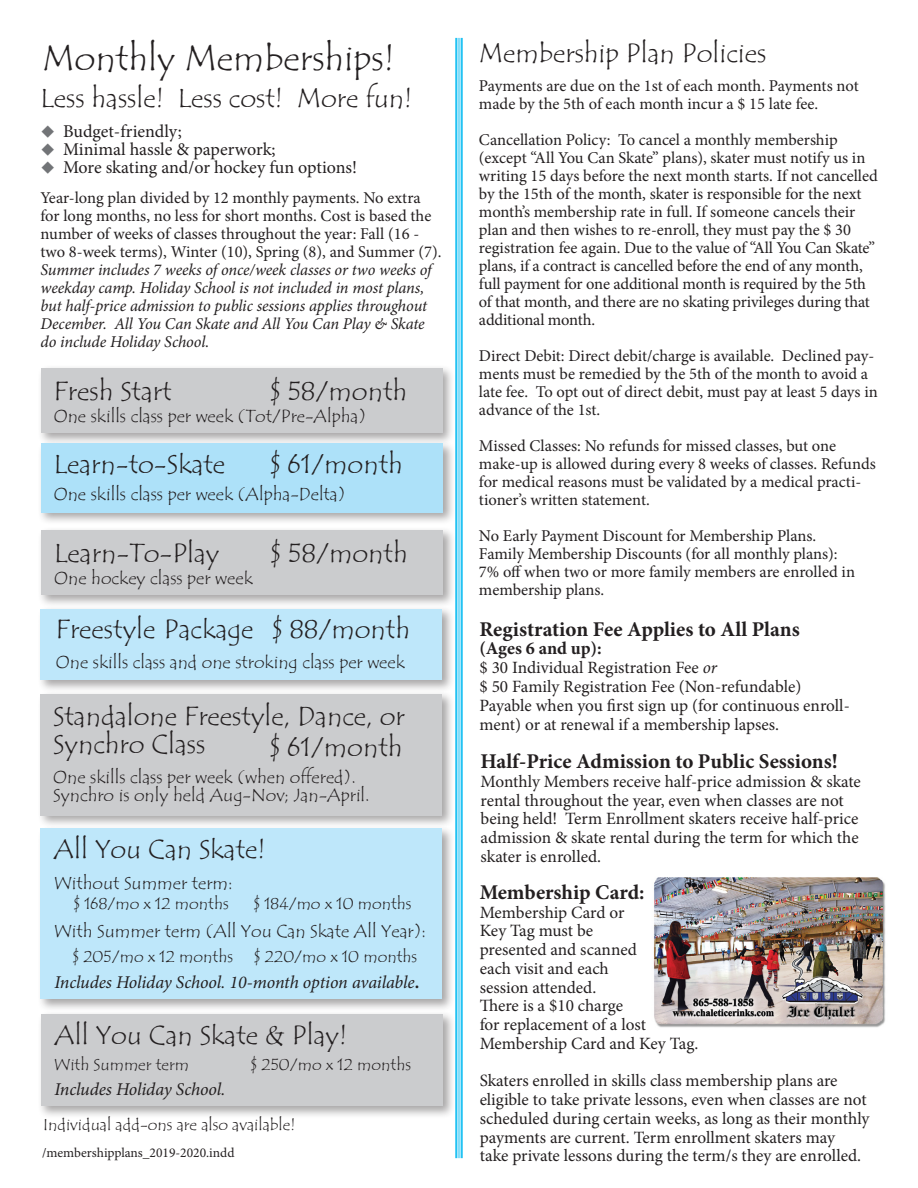
<style>
.page{position:relative;width:918px;height:1188px;background:#fff}
.page>*{position:absolute;margin:0;border:0;box-sizing:border-box;transform-origin:0 0}
.t1{font:36px "Tempus Sans ITC";color:#231f20}
.t2{font:27px/28.5px "Tempus Sans ITC";color:#231f20}
.t3{font:700 21px "Minion Pro";color:#231f20}
.t4{font:18px "Tempus Sans ITC";color:#231f20}
.t5{font:18px "Minion Pro";letter-spacing:-.005em;color:#231f20}
.t6{font:italic 18px "Minion Pro";letter-spacing:-.01em;color:#231f20}
.t7{font:700 18px "Minion Pro";color:#231f20}
.t8{font:17.25px/18.8px "Minion Pro";letter-spacing:-.005em;color:#231f20}
.t9{font:16.5px/18px "Minion Pro";letter-spacing:-.005em;color:#231f20}
.t10{font:italic 16.5px/18px "Minion Pro";letter-spacing:-.01em;color:#231f20}
.t11{font:16.5px "Tempus Sans ITC";color:#231f20}
.t12{font:13.5px "Minion Pro";color:#231f20}
.s1{color:#727477}
.s2{font-style:normal}
.s3{font-weight:700;font-style:normal}
.s4{font-style:italic}
</style>
<div class="page">
<div style="left:37px;top:364px;width:419px;height:81px;background:#231f20;opacity:.4"></div>
<div style="left:41px;top:368px;width:402px;height:64px;background:#cbccce"></div>
<div style="left:37px;top:605px;width:419px;height:88px;background:#231f20;opacity:.4"></div>
<div style="left:41px;top:609px;width:401px;height:71px;background:#bee7fa"></div>
<div style="left:38px;top:440px;width:418px;height:86px;background:#231f20;opacity:.4"></div>
<div style="left:41px;top:443px;width:402px;height:69px;background:#ade1f9"></div>
<img style="left:653px;top:877px;width:232px;height:151px">
<hr style="left:461px;top:38px;width:2px;height:1120px;background:#22c2f3">
<hr style="left:458px;top:38px;width:2px;height:1120px;background:#22c2f3">
<hr style="left:455px;top:38px;width:2px;height:1120px;background:#22c2f3">
<div style="left:37px;top:825px;width:419px;height:187px;background:#231f20;opacity:.4"></div>
<div style="left:41px;top:829px;width:401px;height:170px;background:#bee7fa"></div>
<div style="left:37px;top:690px;width:419px;height:138px;background:#231f20;opacity:.4"></div>
<div style="left:41px;top:694px;width:401px;height:121px;background:#cbccce"></div>
<div style="left:38px;top:1011px;width:418px;height:108px;background:#231f20;opacity:.4"></div>
<div style="left:41px;top:1014px;width:402px;height:92px;background:#cbccce"></div>
<div style="left:38px;top:526px;width:418px;height:81px;background:#231f20;opacity:.4"></div>
<div style="left:41px;top:530px;width:402px;height:65px;background:#cbccce"></div>
<p class="t1" style="left:42px;top:35px;width:354px">Monthly Memberships!</p>
<p class="t2" style="left:41px;top:84px;width:374px">Less hassle! Less cost! More fun!</p>
<p class="t5" style="left:41px;top:119px;width:143px"><span class="s1">◆</span> Budget-friendly;</p>
<p class="t5" style="left:41px;top:137px;width:237px"><span class="s1">◆</span> Minimal hassle &amp; paperwork;</p>
<p class="t5" style="left:41px;top:155px;width:318px"><span class="s1">◆</span> More skating and/or hockey fun options!</p>
<p class="t10" style="left:41px;top:188px;width:402px"><span class="s2">Year-long plan divided by 12 monthly payments. No extra for long months, no less for short months. Cost is based the number of weeks of classes throughout the year: Fall (16 - two 8-week terms), Winter (10), Spring (8), and Summer (7).<br></span>Summer includes 7 weeks of once/week classes or two weeks of weekday camp. Holiday School is not included in most plans, but half-price admission to public sessions applies throughout December. All You Can Skate and All You Can Play &amp; Skate do include Holiday School.</p>
<p class="t2" style="left:54px;top:377px;width:119px">Fresh Start</p>
<p class="t2" style="left:270px;top:377px;width:139px">$ 58/month</p>
<p class="t4" style="left:54px;top:404px;width:314px">One skills class per week (Tot/Pre-Alpha)</p>
<p class="t2" style="left:54px;top:450px;width:173px">Learn-to-Skate</p>
<p class="t2" style="left:270px;top:450px;width:135px">$ 61/month</p>
<p class="t4" style="left:54px;top:483px;width:293px">One skills class per week (Alpha-Delta)</p>
<p class="t2" style="left:54px;top:539px;width:167px">Learn-To-Play</p>
<p class="t2" style="left:270px;top:539px;width:139px">$ 58/month</p>
<p class="t4" style="left:54px;top:566px;width:200px">One hockey class per week</p>
<p class="t2" style="left:56px;top:615px;width:356px">Freestyle Package $ 88/month</p>
<p class="t4" style="left:56px;top:651px;width:351px">One skills class and one stroking class per week</p>
<p class="t2" style="left:53px;top:702px;width:353px">Standalone Freestyle, Dance, or<br>Synchro Class</p>
<p class="t4" style="left:53px;top:766px;width:304px">One skills class per week (when offered).</p>
<p class="t4" style="left:53px;top:784px;width:318px">Synchro is only held Aug-Nov; Jan-April.</p>
<p class="t2" style="left:269px;top:733px;width:135px">$ 61/month</p>
<p class="t2" style="left:54px;top:836px;width:213px">All You Can Skate!</p>
<p class="t4" style="left:54px;top:871px;width:180px">Without Summer term:</p>
<p class="t4" style="left:54px;top:919px;width:374px">With Summer term (All You Can Skate All Year):</p>
<p class="t6" style="left:55px;top:970px;width:366px">Includes Holiday School. 10-month option available<span class="s3">.</span></p>
<p class="t11" style="left:73px;top:893px;width:157px">$ 168/mo x 12 months</p>
<p class="t11" style="left:253px;top:893px;width:160px">$ 184/mo x 10 months</p>
<p class="t11" style="left:72px;top:946px;width:162px">$ 205/mo x 12 months</p>
<p class="t11" style="left:254px;top:946px;width:165px">$ 220/mo x 10 months</p>
<p class="t2" style="left:55px;top:1022px;width:294px">All You Can Skate &amp; Play!</p>
<p class="t11" style="left:54px;top:1054px;width:136px">With Summer term</p>
<p class="t11" style="left:250px;top:1054px;width:162px">$ 250/mo x 12 months</p>
<p class="t6" style="left:55px;top:1077px;width:172px">Includes Holiday School.</p>
<p class="t11" style="left:43px;top:1114px;width:254px">Individual add-ons are also available!</p>
<p class="t12" style="left:42px;top:1144px;width:194px">/membershipplans_2019-2020.indd</p>
<p class="t2" style="left:479px;top:39px;width:289px">Membership Plan Policies</p>
<p class="t9" style="left:479px;top:77px;width:381px">Payments are due on the 1st of each month. Payments not made by the 5th of each month incur a $ 15 late fee.</p>
<p class="t9" style="left:479px;top:131px;width:401px">Cancellation Policy: To cancel a monthly membership (except “All You Can Skate” plans), skater must notify us in writing 15 days before the next month starts. If not cancelled by the 15th of the month, skater is responsible for the next month’s membership rate in full. If someone cancels their plan and then wishes to re-enroll, they must pay the $ 30 registration fee again. Due to the value of “All You Can Skate” plans, if a contract is cancelled before the end of any month, full payment for one additional month is required by the 5th of that month, and there are no skating privileges during that additional month.</p>
<p class="t9" style="left:479px;top:347px;width:400px">Direct Debit: Direct debit/charge is available. Declined pay&shy;ments must be remedied by the 5th of the month to avoid a late fee. To opt out of direct debit, must pay at least 5 days in advance of the 1st.</p>
<p class="t9" style="left:479px;top:437px;width:398px">Missed Classes: No refunds for missed classes, but one make-up is allowed during every 8 weeks of classes. Refunds for medical reasons must be validated by a medical practi&shy;tioner’s written statement.</p>
<p class="t9" style="left:479px;top:527px;width:339px">No Early Payment Discount for Membership Plans.</p>
<p class="t9" style="left:479px;top:545px;width:360px">Family Membership Discounts (for all monthly plans):</p>
<p class="t9" style="left:479px;top:563px;width:378px">7% off when two or more family members are enrolled in membership plans.</p>
<p class="t3" style="left:479px;top:615px;width:322px">Registration Fee Applies to All Plans</p>
<p class="t7" style="left:479px;top:636px;width:124px">(Ages 6 and up):</p>
<p class="t8" style="left:479px;top:658px;width:239px">$ 30 Individual Registration Fee <span class="s4">or</span></p>
<p class="t8" style="left:479px;top:677px;width:323px">$ 50 Family Registration Fee (Non-refundable)</p>
<p class="t8" style="left:479px;top:696px;width:372px">Payable when you first sign up (for continuous enroll&shy;ment) or at renewal if a membership lapses.</p>
<p class="t3" style="left:481px;top:747px;width:359px">Half-Price Admission to Public Sessions!</p>
<p class="t8" style="left:481px;top:772px;width:382px">Monthly Members receive half-price admission &amp; skate rental throughout the year, even when classes are not being held! Term Enrollment skaters receive half-price admission &amp; skate rental during the term for which the skater is enrolled.</p>
<p class="t3" style="left:480px;top:877px;width:166px">Membership Card:</p>
<p class="t8" style="left:480px;top:903px;width:146px">Membership Card or</p>
<p class="t8" style="left:480px;top:922px;width:115px">Key Tag must be</p>
<p class="t8" style="left:480px;top:940px;width:159px">presented and scanned</p>
<p class="t8" style="left:480px;top:959px;width:131px">each visit and each</p>
<p class="t8" style="left:480px;top:978px;width:118px">session attended.</p>
<p class="t8" style="left:480px;top:997px;width:145px">There is a $10 charge</p>
<p class="t8" style="left:480px;top:1015px;width:168px">for replacement of a lost</p>
<p class="t8" style="left:480px;top:1034px;width:220px">Membership Card and Key Tag.</p>
<p class="t8" style="left:480px;top:1072px;width:391px">Skaters enrolled in skills class membership plans are eligible to take private lessons, even when classes are not scheduled during certain weeks, as long as their monthly payments are current. Term enrollment skaters may</p>
<p class="t8" style="left:480px;top:1147px;width:383px">take private lessons during the term/s they are enrolled.</p>
</div>
